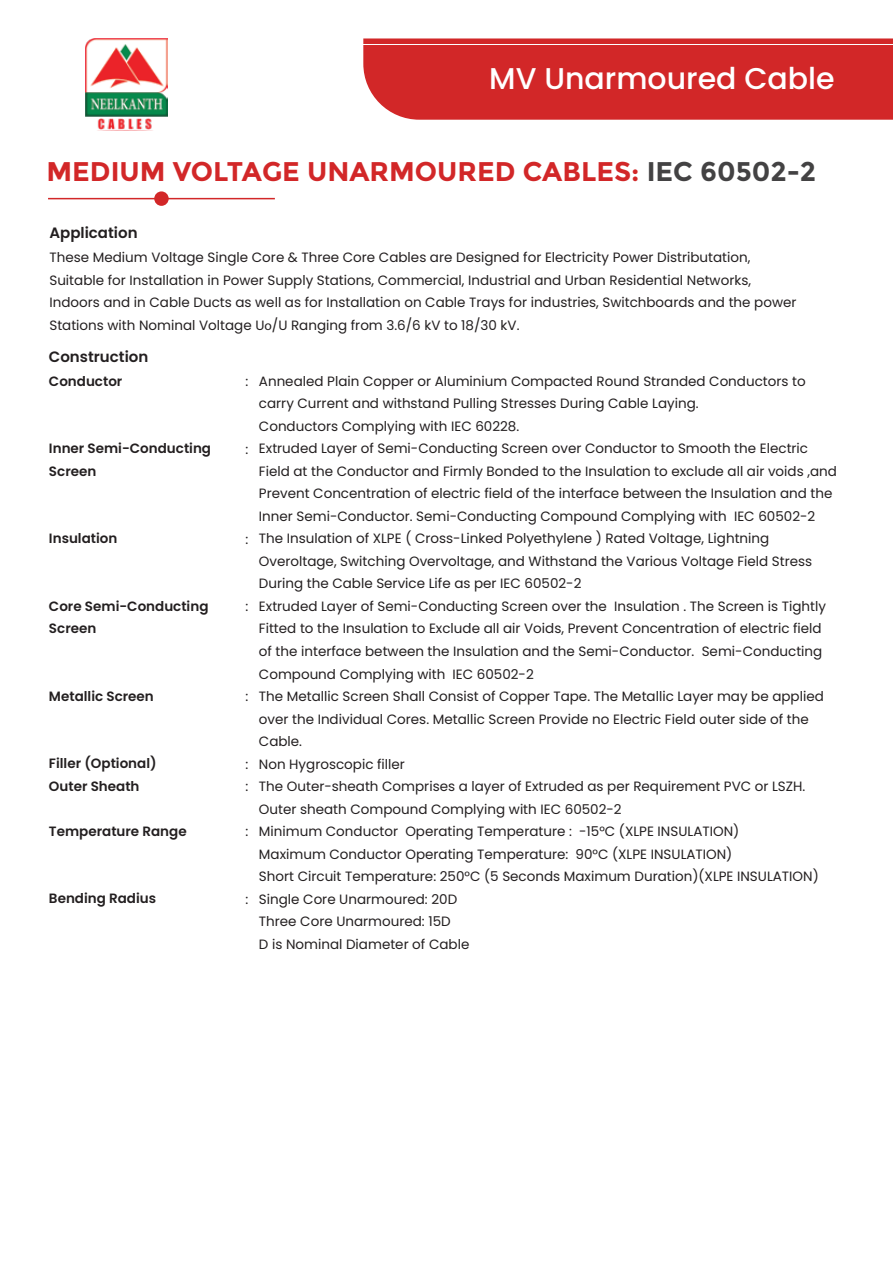
<style>
.page{position:relative;width:893px;height:1263px;background:#fff}
.page>*{position:absolute;margin:0;border:0;box-sizing:border-box;transform-origin:0 0}
.t1{font:500 30px "Poppins";color:#fff}
.t2{font:700 27px "Montserrat";color:#d22728}
.t3{font:600 15px "Poppins";color:#231f20}
.t4{font:13.5px/22.5px "Poppins";color:#231f20}
.t5{font:600 13.5px/22.5px "Poppins";color:#231f20}
.s1{color:#434243}
.s2{font-family:"Myriad Pro"}
</style>
<div class="page">
<hr style="left:48px;top:198px;width:227px;height:1px;background:#d22728">
<div style="left:155px;top:192px;width:13px;height:13px;background:#d22728;border-radius:50%"></div>
<div style="left:154px;top:191px;width:15px;height:15px;border:2px solid #d22728;border-radius:50%"></div>
<div style="left:363px;top:38px;width:530px;height:82px;background:#d22728"></div>
<hr style="left:0;top:44px;width:893px;height:1px;background:#fff">
<img style="left:85px;top:38px;width:83px;height:92px">
<h1 class="t1" style="left:489px;top:61px;width:347px">MV Unarmoured Cable</h1>
<h2 class="t2" style="left:47px;top:155px;width:771px">MEDIUM VOLTAGE UNARMOURED CABLES: <span class="s1">IEC 60502-2</span></h2>
<p class="t3" style="left:50px;top:224px;width:90px">Application</p>
<p class="t4" style="left:49px;top:246px;width:748px">These Medium Voltage Single Core &amp; Three Core Cables are Designed for Electricity Power Distributation, Suitable for Installation in Power Supply Stations, Commercial, Industrial and Urban Residential Networks, Indoors and in Cable Ducts as well as for Installation on Cable Trays for industries, Switchboards and the power Stations with Nominal Voltage U<span class="s2">ο</span>/U Ranging from 3.6/6 kV to 18/30 kV.</p>
<p class="t3" style="left:49px;top:348px;width:101px">Construction</p>
<p class="t5" style="left:49px;top:370px;width:75px">Conductor</p>
<p class="t5" style="left:49px;top:437px;width:164px">Inner Semi-Conducting<br>Screen</p>
<p class="t5" style="left:49px;top:527px;width:70px">Insulation</p>
<p class="t5" style="left:49px;top:595px;width:161px">Core Semi-Conducting<br>Screen</p>
<p class="t5" style="left:49px;top:685px;width:106px">Metallic Screen</p>
<p class="t5" style="left:49px;top:752px;width:109px">Filler (Optional)<br>Outer Sheath</p>
<p class="t5" style="left:49px;top:820px;width:139px">Temperature Range</p>
<p class="t5" style="left:49px;top:887px;width:109px">Bending Radius</p>
<p class="t4" style="left:245px;top:370px;width:4px">:</p>
<p class="t4" style="left:245px;top:438px;width:4px">:</p>
<p class="t4" style="left:245px;top:528px;width:4px">:</p>
<p class="t4" style="left:245px;top:595px;width:4px">:</p>
<p class="t4" style="left:245px;top:685px;width:4px">:</p>
<p class="t4" style="left:245px;top:753px;width:4px">: :</p>
<p class="t4" style="left:245px;top:820px;width:4px">:</p>
<p class="t4" style="left:245px;top:888px;width:4px">:</p>
<p class="t4" style="left:259px;top:370px;width:579px">Annealed Plain Copper or Aluminium Compacted Round Stranded Conductors to carry Current and withstand Pulling Stresses During Cable Laying.<br>Conductors Complying with IEC 60228.<br>Extruded Layer of Semi-Conducting Screen over Conductor to Smooth the Electric Field at the Conductor and Firmly Bonded to the Insulation to exclude all air voids ,and Prevent Concentration of electric field of the interface between the Insulation and the Inner Semi-Conductor. Semi-Conducting Compound Complying with IEC 60502-2<br>The Insulation of XLPE ( Cross-Linked Polyethylene ) Rated Voltage, Lightning Overoltage, Switching Overvoltage, and Withstand the Various Voltage Field Stress During the Cable Service Life as per IEC 60502-2<br>Extruded Layer of Semi-Conducting Screen over the Insulation . The Screen is Tightly Fitted to the Insulation to Exclude all air Voids, Prevent Concentration of electric field of the interface between the Insulation and the Semi-Conductor. Semi-Conducting Compound Complying with IEC 60502-2<br>The Metallic Screen Shall Consist of Copper Tape. The Metallic Layer may be applied over the Individual Cores. Metallic Screen Provide no Electric Field outer side of the Cable.<br>Non Hygroscopic filler<br>The Outer-sheath Comprises a layer of Extruded as per Requirement PVC or LSZH.<br>Outer sheath Compound Complying with IEC 60502-2<br>Minimum Conductor Operating Temperature : -15°C (XLPE INSULATION)<br>Maximum Conductor Operating Temperature: 90°C (XLPE INSULATION)<br>Short Circuit Temperature: 250°C (5 Seconds Maximum Duration)(XLPE INSULATION)<br>Single Core Unarmoured: 20D<br>Three Core Unarmoured: 15D<br>D is Nominal Diameter of Cable</p>
</div>
